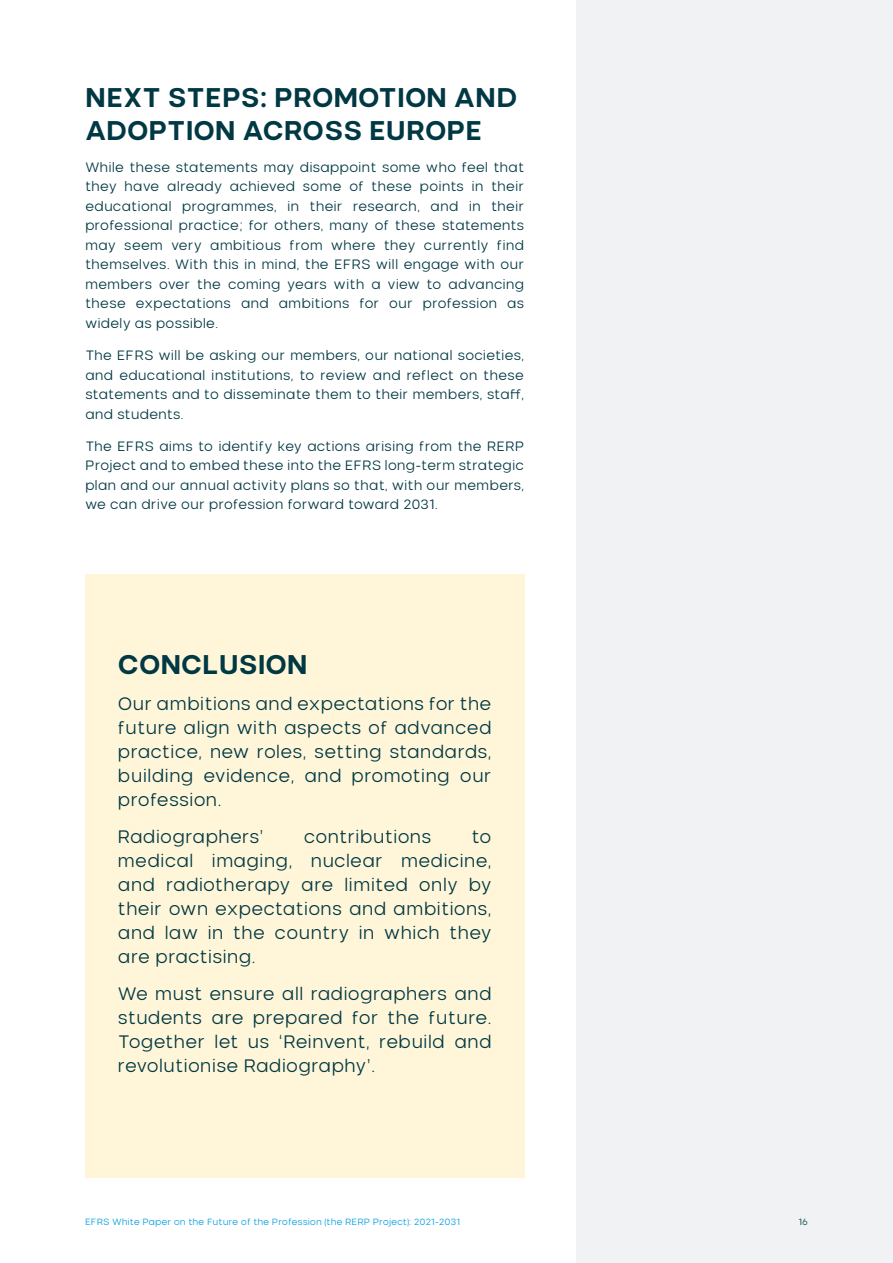
<style>
.page{position:relative;width:893px;height:1263px;background:#fff}
.page>*{position:absolute;margin:0;border:0;box-sizing:border-box;transform-origin:0 0}
.t1{font:700 27px/33px "Nominee";letter-spacing:-.015em;color:#003843}
.t2{font:300 18px/24px "Nominee";letter-spacing:-.02em;color:#003843;text-align:justify}
.t3{font:300 13.5px/19.5px "Nominee";letter-spacing:-.02em;color:#003843;text-align:justify}
.t4{font:300 9px "Nominee";letter-spacing:-.02em;color:#009fe3}
.t5{font:300 9px "Nominee";color:#003843}
</style>
<div class="page">
<div style="left:85px;top:574px;width:439px;height:604px;background:#fff6d9"></div>
<div style="left:577px;top:0;width:316px;height:1263px;background:#f0f2f4"></div>
<p class="t1" style="left:85px;top:80px;width:434px">NEXT STEPS: PROMOTION AND<br>ADOPTION ACROSS EUROPE</p>
<p class="t3" style="left:85px;top:157px;width:441px">While these statements may disappoint some who feel that they have already achieved some of these points in their educational programmes, in their research, and in their professional practice; for others, many of these statements may seem very ambitious from where they currently find themselves. With this in mind, the EFRS will engage with our members over the coming years with a view to advancing these expectations and ambitions for our profession as widely as possible.</p>
<p class="t3" style="left:85px;top:345px;width:441px">The EFRS will be asking our members, our national societies, and educational institutions, to review and reflect on these statements and to disseminate them to their members, staff, and students.</p>
<p class="t3" style="left:85px;top:436px;width:441px">The EFRS aims to identify key actions arising from the RERP Project and to embed these into the EFRS long-term strategic plan and our annual activity plans so that, with our members, we can drive our profession forward toward 2031.</p>
<p class="t1" style="left:118px;top:647px;width:192px">CONCLUSION</p>
<p class="t2" style="left:118px;top:692px;width:376px">Our ambitions and expectations for the future align with aspects of advanced practice, new roles, setting standards, building evidence, and promoting our profession.</p>
<p class="t2" style="left:118px;top:824px;width:148px">Radiographers’</p>
<p class="t2" style="left:303px;top:824px;width:130px">contributions</p>
<p class="t2" style="left:118px;top:824px;width:376px;text-indent:354px">to medical imaging, nuclear medicine, and radiotherapy are limited only by their own expectations and ambitions, and law in the country in which they are practising.</p>
<p class="t2" style="left:118px;top:981px;width:376px">We must ensure all radiographers and students are prepared for the future.<br>Together let us ‘Reinvent, rebuild and revolutionise Radiography’.</p>
<p class="t4" style="left:85px;top:1216px;width:377px">EFRS White Paper on the Future of the Profession (the RERP Project): 2021-2031</p>
<p class="t5" style="left:799px;top:1216px;width:11px">16</p>
</div>
